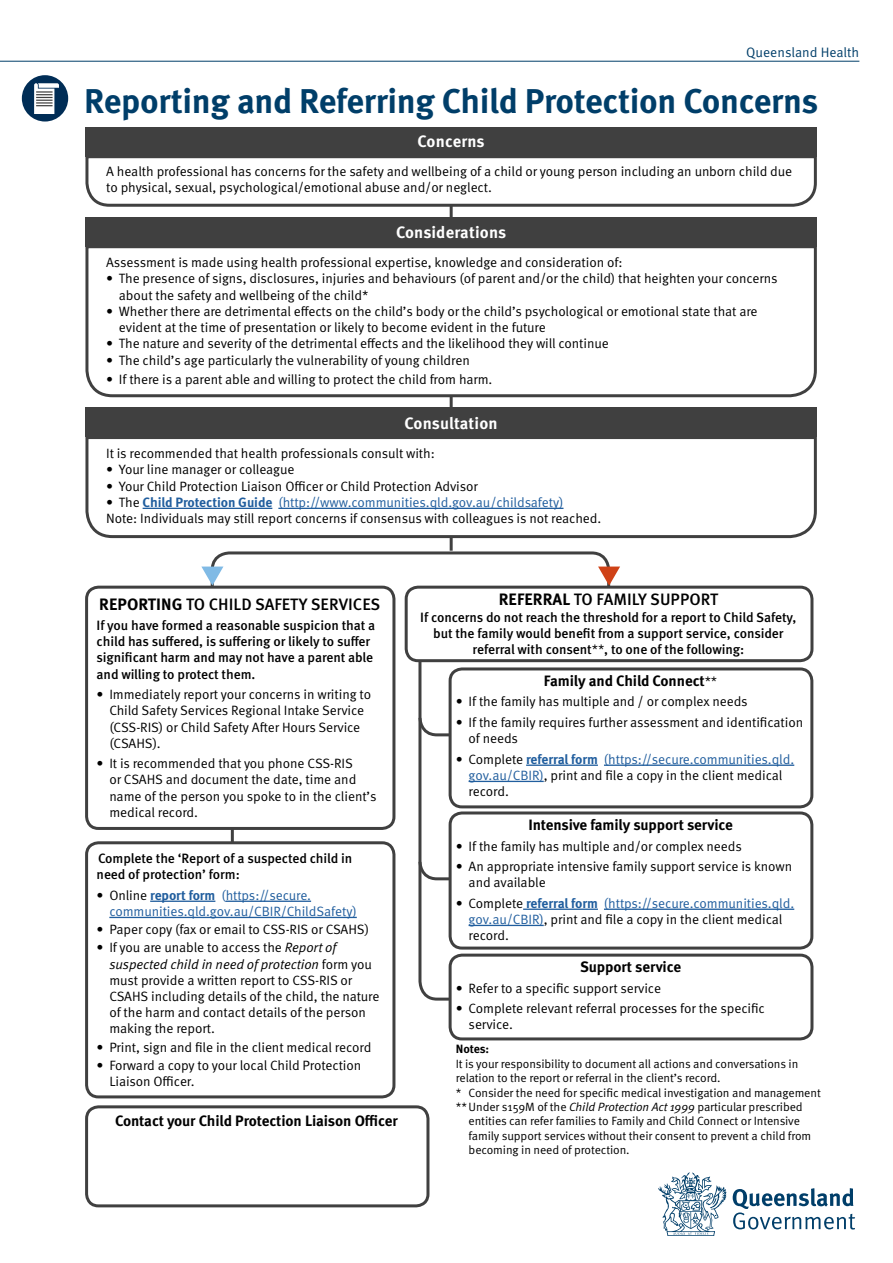
<style>
.page{position:relative;width:893px;height:1263px;background:#fff}
.page>*{position:absolute;margin:0;border:0;box-sizing:border-box;transform-origin:0 0}
.t1{font:700 34.35px "Meta OT";letter-spacing:-.01em;color:#003e69}
.t2{font:500 16.5px "Meta OT";letter-spacing:.005em;color:#000}
.t3{font:700 16.5px "Meta OT";letter-spacing:.01em;color:#fff}
.t4{font:700 15px "Meta OT";letter-spacing:-.005em;color:#000}
.t5{font:13.65px "Meta OT Norm";color:#003e69}
.t6{font:13.5px/16.2px "Meta OT Norm";letter-spacing:-.005em;color:#000}
.t7{font:500 13.5px/16.2px "Meta OT";letter-spacing:-.005em;color:#000}
.t8{font:13.5px/16.2px "Meta OT Norm";letter-spacing:-.005em;color:#215e9e}
.t9{font:13.5px "Meta OT Norm Ita";letter-spacing:-.005em;color:#000}
.t10{font:12px "Meta OT Norm";letter-spacing:-.01em;color:#000}
.t11{font:700 12px "Meta OT";letter-spacing:-.015em;color:#000}
.s1{font-family:"Meta OT";font-weight:700;color:#215e9e}
.s2{color:#215e9e}
.s3{font-weight:700}
.s4{color:#000}
.s5{font-family:"Meta OT";font-weight:700}
.s6{font-family:"Meta OT Norm Ita"}
.s7{font-family:"Meta OT Norm"}
.s8{font-family:"Meta OT Norm";font-weight:400}
.s9{font-family:"Meta OT Norm";font-weight:400;font-size:13.5px}
</style>
<div class="page">
<svg style="left:733px;top:1188px;width:122px;height:41px"></svg>
<svg style="left:658px;top:1172px;width:68px;height:64px"></svg>
<hr style="left:450px;top:204px;width:3px;height:347px;background:#404040">
<svg style="left:85px;top:156px;width:732px;height:52px"></svg>
<svg style="left:85px;top:246px;width:732px;height:153px"></svg>
<svg style="left:85px;top:437px;width:732px;height:103px"></svg>
<div style="left:85px;top:127px;width:732px;height:29px;background:#404040"></div>
<div style="left:85px;top:217px;width:732px;height:29px;background:#404040"></div>
<div style="left:85px;top:408px;width:732px;height:29px;background:#404040"></div>
<div style="left:22px;top:75px;width:46px;height:47px;background:#002d56;border-radius:50%"></div>
<svg style="left:34px;top:83px;width:25px;height:31px"></svg>
<hr style="left:143px;top:508px;width:129px;height:1px;background:#215e9e">
<hr style="left:278px;top:508px;width:285px;height:1px;background:#215e9e">
<svg style="left:201px;top:550px;width:419px;height:452px"></svg>
<div style="left:87px;top:843px;width:307px;height:254px;background:#fff;border-radius:12px"></div>
<hr style="left:150px;top:900px;width:65px;height:2px;background:#215e9e">
<hr style="left:226px;top:900px;width:85px;height:2px;background:#215e9e">
<hr style="left:109px;top:917px;width:248px;height:1px;background:#215e9e">
<div style="left:85px;top:841px;width:310px;height:257px;border:3px solid #404040;border-radius:12px"></div>
<div style="left:450px;top:669px;width:362px;height:138px;background:#fff;border-radius:12px"></div>
<hr style="left:526px;top:764px;width:72px;height:2px;background:#215e9e">
<hr style="left:604px;top:764px;width:190px;height:2px;background:#215e9e">
<hr style="left:469px;top:781px;width:75px;height:1px;background:#215e9e">
<div style="left:449px;top:667px;width:364px;height:141px;border:3px solid #404040;border-radius:12px"></div>
<div style="left:450px;top:813px;width:362px;height:135px;background:#fff;border-radius:12px"></div>
<hr style="left:523px;top:908px;width:75px;height:2px;background:#215e9e">
<hr style="left:604px;top:908px;width:190px;height:2px;background:#215e9e">
<hr style="left:469px;top:925px;width:75px;height:1px;background:#215e9e">
<div style="left:449px;top:811px;width:364px;height:138px;border:3px solid #404040;border-radius:12px"></div>
<div style="left:450px;top:955px;width:362px;height:84px;background:#fff;border-radius:12px"></div>
<div style="left:449px;top:954px;width:364px;height:86px;border:3px solid #404040;border-radius:12px"></div>
<div style="left:85px;top:1105px;width:344px;height:102px;border:3px solid #404040;border-radius:12px"></div>
<div style="left:87px;top:587px;width:307px;height:241px;background:#fff;border-radius:12px"></div>
<div style="left:85px;top:586px;width:310px;height:244px;border:3px solid #404040;border-radius:12px"></div>
<div style="left:406px;top:587px;width:406px;height:74px;background:#fff;border-radius:12px"></div>
<div style="left:405px;top:586px;width:408px;height:76px;border:3px solid #404040;border-radius:12px"></div>
<hr style="left:0;top:61px;width:859px;height:1px;background:#003e69">
<p class="t5" style="left:746px;top:44px;width:115px">Queensland Health</p>
<h1 class="t1" style="left:84px;top:79px;width:736px">Reporting and Referring Child Protection Concerns</h1>
<p class="t3" style="left:418px;top:131px;width:69px">Concerns</p>
<p class="t6" style="left:106px;top:164px;width:688px">A health professional has concerns for the safety and wellbeing of a child or young person including an unborn child due to physical, sexual, psychological/emotional abuse and/or neglect.</p>
<p class="t3" style="left:396px;top:222px;width:112px">Considerations</p>
<p class="t6" style="left:106px;top:255px;width:518px">Assessment is made using health professional expertise, knowledge and consideration of:</p>
<p class="t6" style="left:119px;top:271px;width:660px;text-indent:-13px">• The presence of signs, disclosures, injuries and behaviours (of parent and/or the child) that heighten your concerns about the safety and wellbeing of the child*</p>
<p class="t6" style="left:119px;top:303px;width:640px;text-indent:-13px">• Whether there are detrimental effects on the child’s body or the child’s psychological or emotional state that are evident at the time of presentation or likely to become evident in the future</p>
<p class="t6" style="left:106px;top:336px;width:504px">• The nature and severity of the detrimental effects and the likelihood they will continue</p>
<p class="t6" style="left:106px;top:352px;width:365px">• The child’s age particularly the vulnerability of young children</p>
<p class="t6" style="left:106px;top:372px;width:388px">• If there is a parent able and willing to protect the child from harm.</p>
<p class="t3" style="left:405px;top:413px;width:95px">Consultation</p>
<p class="t6" style="left:106px;top:445px;width:330px">It is recommended that health professionals consult with:</p>
<p class="t6" style="left:106px;top:462px;width:190px">• Your line manager or colleague</p>
<p class="t6" style="left:106px;top:478px;width:373px">• Your Child Protection Liaison Officer or Child Protection Advisor</p>
<p class="t6" style="left:106px;top:494px;width:497px">• The <span class="s1">Child Protection Guide</span> <span class="s2">(http://www.communities.qld.gov.au/childsafety)<br></span>Note: Individuals may still report concerns if consensus with colleagues is not reached.</p>
<p class="t2" style="left:99px;top:594px;width:283px"><span class="s3">REPORTING</span> TO CHILD SAFETY SERVICES</p>
<p class="t7" style="left:97px;top:617px;width:280px">If you have formed a reasonable suspicion that a child has suffered, is suffering or likely to suffer significant harm and may not have a parent able and willing to protect them.</p>
<p class="t6" style="left:109px;top:686px;width:263px;text-indent:-13px">• Immediately report your concerns in writing to Child Safety Services Regional Intake Service (CSS-RIS) or Child Safety After Hours Service (CSAHS).</p>
<p class="t6" style="left:109px;top:755px;width:269px;text-indent:-13px">• It is recommended that you phone CSS-RIS<br>or CSAHS and document the date, time and name of the person you spoke to in the client’s medical record.</p>
<p class="t7" style="left:97px;top:850px;width:257px">Complete the ‘Report of a suspected child in need of protection’ form:</p>
<p class="t8" style="left:109px;top:887px;width:249px;text-indent:-13px"><span class="s4">• Online</span> <span class="s5">report form</span> (https://secure. communities.qld.gov.au/CBIR/ChildSafety)</p>
<p class="t6" style="left:97px;top:921px;width:274px">• Paper copy (fax or email to CSS-RIS or CSAHS)</p>
<p class="t6" style="left:97px;top:940px;width:241px">• If you are unable to access the <span class="s6">Report of</span></p>
<p class="t9" style="left:109px;top:956px;width:264px">suspected child in need of protection <span class="s7">form you</span></p>
<p class="t6" style="left:109px;top:972px;width:272px">must provide a written report to CSS-RIS or CSAHS including details of the child, the nature of the harm and contact details of the person making the report.</p>
<p class="t6" style="left:97px;top:1039px;width:276px">• Print, sign and file in the client medical record</p>
<p class="t6" style="left:109px;top:1057px;width:253px;text-indent:-13px">• Forward a copy to your local Child Protection<br>Liaison Officer.</p>
<p class="t4" style="left:115px;top:1112px;width:284px">Contact your Child Protection Liaison Officer</p>
<p class="t2" style="left:499px;top:589px;width:221px"><span class="s3">REFERRAL</span> TO FAMILY SUPPORT</p>
<p class="t7" style="left:420px;top:609px;width:378px;text-align:center">If concerns do not reach the threshold for a report to Child Safety, but the family would benefit from a support service, consider referral with consent<span class="s8">**</span>, to one of the following:</p>
<p class="t4" style="left:544px;top:671px;width:175px">Family and Child Connect<span class="s9">**</span></p>
<p class="t6" style="left:456px;top:694px;width:293px">• If the family has multiple and / or complex needs</p>
<p class="t6" style="left:469px;top:714px;width:336px;text-indent:-13px">• If the family requires further assessment and identification of needs</p>
<p class="t6" style="left:469px;top:751px;width:327px;text-indent:-13px">• Complete <span class="s1">referral form</span> <span class="s2">(https://secure.communities.qld. gov.au/CBIR)</span>, print and file a copy in the client medical record.</p>
<p class="t4" style="left:528px;top:815px;width:206px">Intensive family support service</p>
<p class="t6" style="left:456px;top:838px;width:287px">• If the family has multiple and/or complex needs</p>
<p class="t6" style="left:469px;top:858px;width:325px;text-indent:-13px">• An appropriate intensive family support service is known and available</p>
<p class="t6" style="left:469px;top:895px;width:327px;text-indent:-13px">• Complete <span class="s1">referral form</span> <span class="s2">(https://secure.communities.qld. gov.au/CBIR)</span>, print and file a copy in the client medical record.</p>
<p class="t4" style="left:580px;top:957px;width:102px">Support service</p>
<p class="t6" style="left:456px;top:980px;width:207px">• Refer to a specific support service</p>
<p class="t6" style="left:469px;top:1000px;width:298px;text-indent:-13px">• Complete relevant referral processes for the specific service.</p>
<p class="t11" style="left:456px;top:1041px;width:35px">Notes:</p>
<p class="t10" style="left:456px;top:1056px;width:344px">It is your responsibility to document all actions and conversations in</p>
<p class="t10" style="left:456px;top:1071px;width:266px">relation to the report or referral in the client’s record.</p>
<p class="t10" style="left:456px;top:1085px;width:366px">* Consider the need for specific medical investigation and management</p>
<p class="t10" style="left:456px;top:1099px;width:348px">**Under s159M of the <span class="s6">Child Protection Act 1999</span> particular prescribed</p>
<p class="t10" style="left:469px;top:1114px;width:333px">entities can refer families to Family and Child Connect or Intensive</p>
<p class="t10" style="left:469px;top:1128px;width:344px">family support services without their consent to prevent a child from</p>
<p class="t10" style="left:469px;top:1143px;width:163px">becoming in need of protection.</p>
</div>
